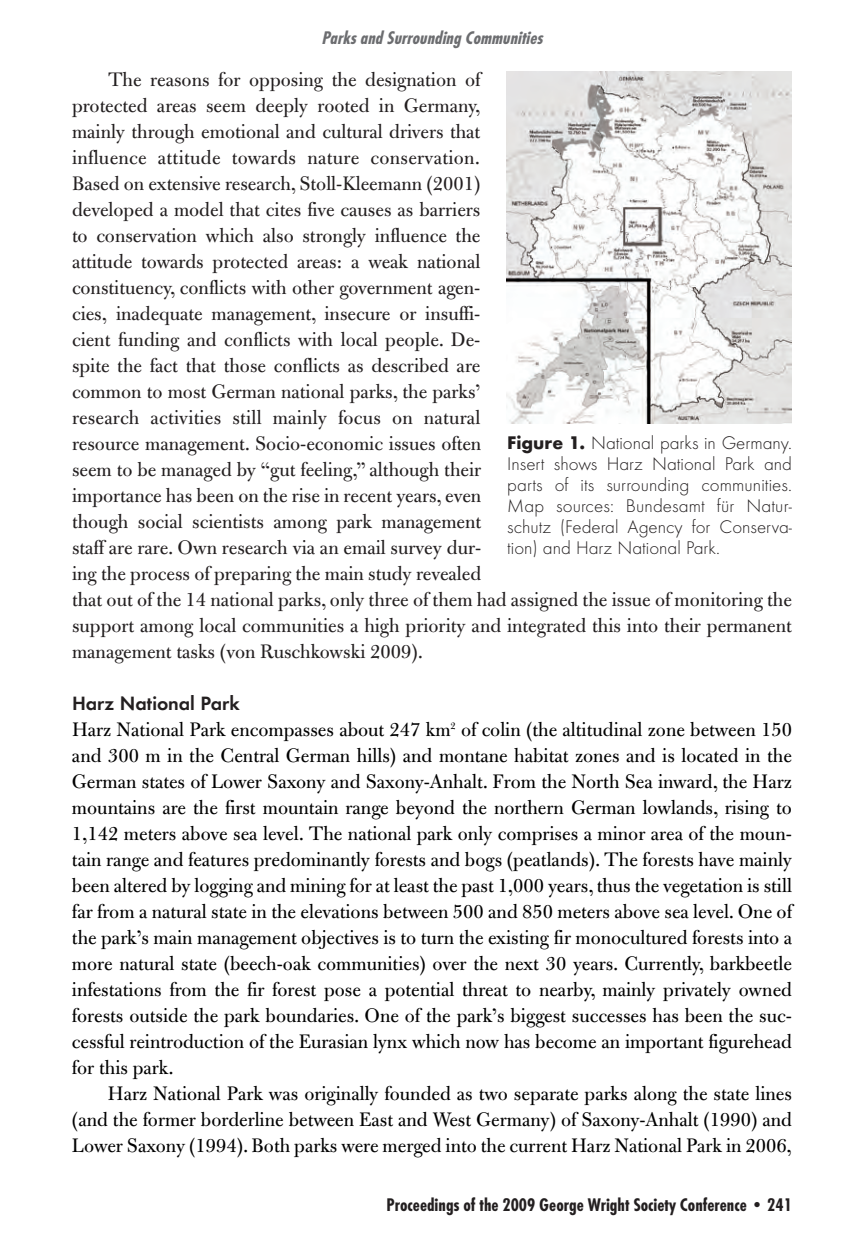
<style>
.page{position:relative;width:864px;height:1260px;background:#fff}
.page>*{position:absolute;margin:0;border:0;box-sizing:border-box;transform-origin:0 0}
.t1{font:21px/26px "Bulmer";color:#000;text-align:justify}
.t2{font:21px/26px "Bulmer";color:#231f20}
.t3{font:700 20px "Function";color:#231f20}
.t4{font:300 19px/21px "Function LH";color:#231f20;text-align:justify}
.t5{font:700 19px "Function Cond";color:#231f20}
.t6{font:italic 700 19px "Function Cond";color:#6c6d70}
.s1{font-weight:800}
</style>
<div class="page">
<img style="left:506px;top:72px;width:286px;height:351px">
<p class="t6" style="left:322px;top:26px;width:222px">Parks and Surrounding Communities</p>
<p class="t2" style="left:72px;top:69px;width:722px;text-indent:36px">The reasons for opposing the designation of<br>protected areas seem deeply rooted in Germany,<br>mainly through emotional and cultural drivers that<br>influence attitude towards nature conservation.<br>Based on extensive research, Stoll-Kleemann (2001)<br>developed a model that cites five causes as barriers<br>to conservation which also strongly influence the<br>attitude towards protected areas: a weak national<br>constituency, conflicts with other government agen-<br>cies, inadequate management, insecure or insuffi-<br>cient funding and conflicts with local people. De-<br>spite the fact that those conflicts as described are<br>common to most German national parks, the parks’<br>research activities still mainly focus on natural<br>resource management. Socio-economic issues often<br>seem to be managed by “gut feeling,” although their<br>importance has been on the rise in recent years, even<br>though social scientists among park management<br>staff are rare. Own research via an email survey dur-<br>ing the process of preparing the main study revealed<br>that out of the 14 national parks, only three of them had assigned the issue of monitoring the support among local communities a high priority and integrated this into their permanent management tasks (von Ruschkowski 2009).</p>
<p class="t3" style="left:72px;top:692px;width:169px">Harz National Park</p>
<p class="t1" style="left:72px;top:719px;width:722px">Harz National Park encompasses about 247 km<sup>2</sup> of colin (the altitudinal zone between 150 and 300 m in the Central German hills) and montane habitat zones and is located in the German states of Lower Saxony and Saxony-Anhalt. From the North Sea inward, the Harz mountains are the first mountain range beyond the northern German lowlands, rising to 1,142 meters above sea level. The national park only comprises a minor area of the moun&shy;tain range and features predominantly forests and bogs (peatlands). The forests have mainly been altered by logging and mining for at least the past 1,000 years, thus the vegetation is still far from a natural state in the elevations between 500 and 850 meters above sea level. One of the park’s main management objectives is to turn the existing fir monocultured forests into a more natural state (beech-oak communities) over the next 30 years. Currently, barkbeetle infestations from the fir forest pose a potential threat to nearby, mainly privately owned forests outside the park boundaries. One of the park’s biggest successes has been the suc&shy;cessful reintroduction of the Eurasian lynx which now has become an important figurehead for this park.</p>
<p class="t1" style="left:72px;top:1083px;width:722px;text-indent:36px">Harz National Park was originally founded as two separate parks along the state lines (and the former borderline between East and West Germany) of Saxony-Anhalt (1990) and Lower Saxony (1994). Both parks were merged into the current Harz National Park in 2006,</p>
<p class="t4" style="left:507px;top:432px;width:286px"><span class="s1">Figure 1.</span> National parks in Germany.<br>Insert shows Harz National Park and parts of its surrounding communities.<br>Map sources: Bundesamt für Natur&shy;schutz (Federal Agency for Conserva&shy;tion) and Harz National Park.</p>
<p class="t5" style="left:387px;top:1193px;width:407px">Proceedings of the 2009 George Wright Society Conference • 241</p>
</div>
